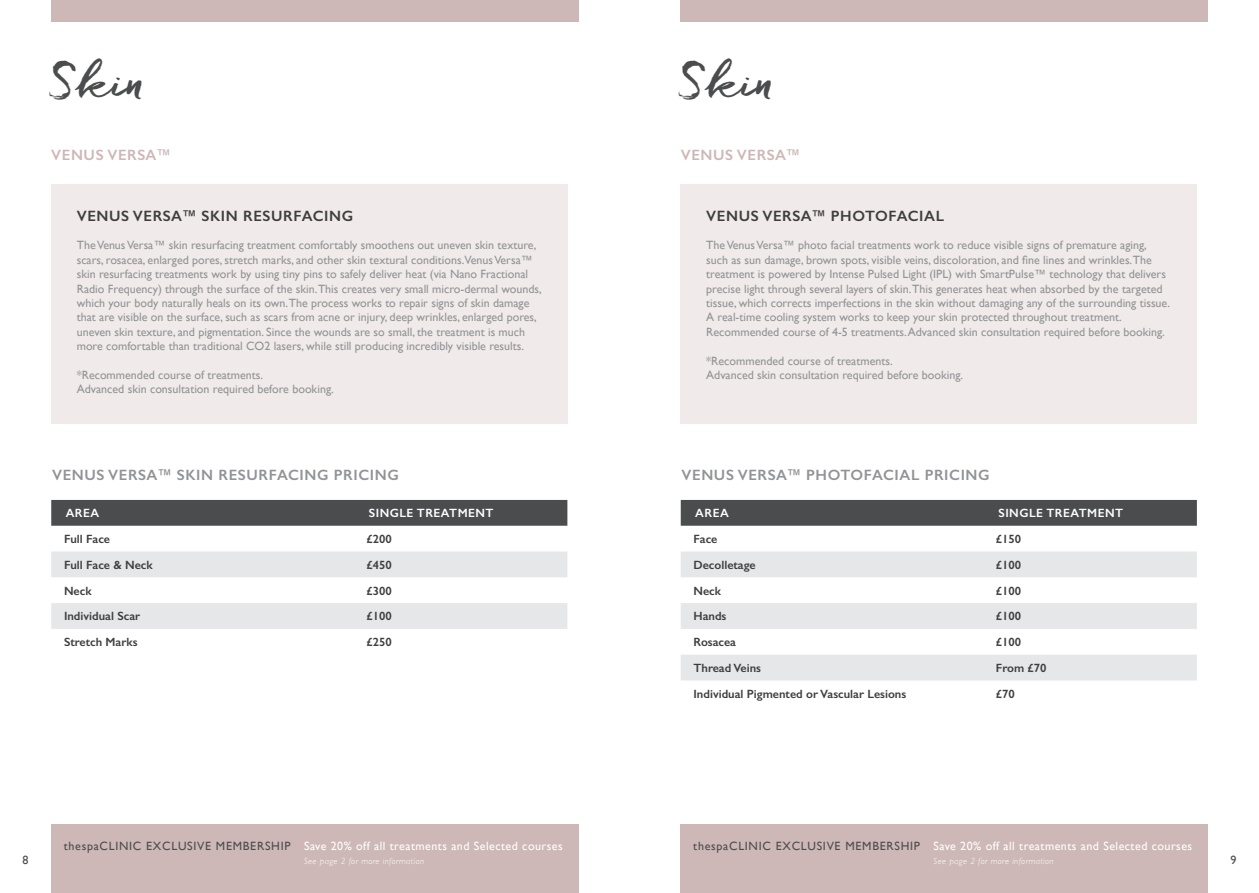
<style>
.page{position:relative;width:1259px;height:893px;background:#fff}
.page>*{position:absolute;margin:0;border:0;box-sizing:border-box;transform-origin:0 0}
.t1{font:48px "Freeland";color:#4b4c4d}
.t2{font:600 15px "Gill Sans";letter-spacing:.04em;color:#919396}
.t3{font:600 15px "Gill Sans";letter-spacing:.04em;color:#3e3e3f}
.t4{font:600 15px "Gill Sans";letter-spacing:.04em;color:#ceb7b7}
.t5{font:12px/14.4px "Gill Sans";color:#919396}
.t6{font:600 12px "Gill Sans";color:#3e3e3f}
.t7{font:12px "Gill Sans";letter-spacing:.04em;color:#fff}
.t8{font:12px "Gill Sans";letter-spacing:.06em;color:#4b4c4d}
.t9{font:600 12px "Gill Sans";letter-spacing:.04em;color:#fff}
.t10{font:italic 300 9px "Gill Sans";letter-spacing:.04em;color:#fff}
</style>
<div class="page">
<div style="left:51px;top:0;width:527px;height:21px;background:#ceb7b7"></div>
<div style="left:51px;top:825px;width:527px;height:68px;background:#ceb7b7"></div>
<div style="left:51px;top:184px;width:516px;height:239px;background:#f1eaea"></div>
<div style="left:51px;top:500px;width:516px;height:26px;background:#4b4c4d"></div>
<svg style="left:51px;top:551px;width:516px;height:78px"></svg>
<div style="left:680px;top:0;width:528px;height:21px;background:#ceb7b7"></div>
<div style="left:680px;top:825px;width:528px;height:68px;background:#ceb7b7"></div>
<div style="left:681px;top:184px;width:516px;height:239px;background:#f1eaea"></div>
<div style="left:681px;top:500px;width:516px;height:26px;background:#4b4c4d"></div>
<svg style="left:681px;top:551px;width:516px;height:129px;fill:#e6e7e9"></svg>
<p class="t1" style="left:51px;top:51px;width:96px">Skin</p>
<p class="t4" style="left:51px;top:146px;width:121px">VENUS VERSA™</p>
<p class="t3" style="left:77px;top:206px;width:278px">VENUS VERSA™ SKIN RESURFACING</p>
<p class="t5" style="left:77px;top:238px;width:466px">The Venus Versa™ skin resurfacing treatment comfortably smoothens out uneven skin texture, scars, rosacea, enlarged pores, stretch marks, and other skin textural conditions.Venus Versa™ skin resurfacing treatments work by using tiny pins to safely deliver heat (via Nano Fractional Radio Frequency) through the surface of the skin.This creates very small micro-dermal wounds, which your body naturally heals on its own.The process works to repair signs of skin damage that are visible on the surface, such as scars from acne or injury, deep wrinkles, enlarged pores, uneven skin texture, and pigmentation. Since the wounds are so small, the treatment is much more comfortable than traditional CO2 lasers, while still producing incredibly visible results.</p>
<p class="t5" style="left:77px;top:368px;width:188px">*Recommended course of treatments.</p>
<p class="t5" style="left:77px;top:382px;width:258px">Advanced skin consultation required before booking.</p>
<p class="t2" style="left:52px;top:466px;width:348px">VENUS VERSA™ SKIN RESURFACING PRICING</p>
<p class="t9" style="left:66px;top:506px;width:35px">AREA</p>
<p class="t9" style="left:369px;top:506px;width:126px">SINGLE TREATMENT</p>
<p class="t6" style="left:64px;top:532px;width:48px">Full Face</p>
<p class="t6" style="left:366px;top:532px;width:27px">£200</p>
<p class="t6" style="left:64px;top:557px;width:90px">Full Face &amp; Neck</p>
<p class="t6" style="left:366px;top:557px;width:27px">£450</p>
<p class="t6" style="left:64px;top:583px;width:29px">Neck</p>
<p class="t6" style="left:366px;top:583px;width:27px">£300</p>
<p class="t6" style="left:64px;top:609px;width:78px">Individual Scar</p>
<p class="t6" style="left:366px;top:609px;width:27px">£100</p>
<p class="t6" style="left:64px;top:635px;width:75px">Stretch Marks</p>
<p class="t6" style="left:366px;top:635px;width:27px">£250</p>
<p class="t1" style="left:680px;top:51px;width:96px">Skin</p>
<p class="t4" style="left:681px;top:146px;width:121px">VENUS VERSA™</p>
<p class="t3" style="left:706px;top:206px;width:239px">VENUS VERSA™ PHOTOFACIAL</p>
<p class="t5" style="left:706px;top:238px;width:465px">The Venus Versa™ photo facial treatments work to reduce visible signs of premature aging, such as sun damage, brown spots, visible veins, discoloration, and fine lines and wrinkles.The treatment is powered by Intense Pulsed Light (IPL) with SmartPulse™ technology that delivers precise light through several layers of skin.This generates heat when absorbed by the targeted tissue, which corrects imperfections in the skin without damaging any of the surrounding tissue.<br>A real-time cooling system works to keep your skin protected throughout treatment.</p>
<p class="t5" style="left:706px;top:324px;width:460px">Recommended course of 4-5 treatments. Advanced skin consultation required before booking.</p>
<p class="t5" style="left:706px;top:353px;width:188px">*Recommended course of treatments.</p>
<p class="t5" style="left:706px;top:368px;width:258px">Advanced skin consultation required before booking.</p>
<p class="t2" style="left:681px;top:466px;width:309px">VENUS VERSA™ PHOTOFACIAL PRICING</p>
<p class="t9" style="left:695px;top:506px;width:35px">AREA</p>
<p class="t9" style="left:998px;top:506px;width:126px">SINGLE TREATMENT</p>
<p class="t6" style="left:693px;top:532px;width:25px">Face</p>
<p class="t6" style="left:996px;top:532px;width:27px">£150</p>
<p class="t6" style="left:693px;top:557px;width:64px">Decolletage</p>
<p class="t6" style="left:996px;top:557px;width:27px">£100</p>
<p class="t6" style="left:693px;top:583px;width:29px">Neck</p>
<p class="t6" style="left:996px;top:583px;width:27px">£100</p>
<p class="t6" style="left:693px;top:609px;width:34px">Hands</p>
<p class="t6" style="left:996px;top:609px;width:27px">£100</p>
<p class="t6" style="left:693px;top:635px;width:44px">Rosacea</p>
<p class="t6" style="left:996px;top:635px;width:27px">£100</p>
<p class="t6" style="left:693px;top:661px;width:69px">Thread Veins</p>
<p class="t6" style="left:996px;top:661px;width:52px">From £70</p>
<p class="t6" style="left:693px;top:686px;width:214px">Individual Pigmented or Vascular Lesions</p>
<p class="t6" style="left:996px;top:686px;width:21px">£70</p>
<p class="t8" style="left:23px;top:853px;width:7px">8</p>
<p class="t8" style="left:64px;top:839px;width:228px">thespaCLINIC EXCLUSIVE MEMBERSHIP</p>
<p class="t7" style="left:304px;top:839px;width:260px">Save 20% off all treatments and Selected courses</p>
<p class="t8" style="left:693px;top:839px;width:228px">thespaCLINIC EXCLUSIVE MEMBERSHIP</p>
<p class="t10" style="left:304px;top:856px;width:122px">See page 2 for more information</p>
<p class="t7" style="left:933px;top:839px;width:260px">Save 20% off all treatments and Selected courses</p>
<p class="t10" style="left:933px;top:856px;width:122px">See page 2 for more information</p>
<p class="t8" style="left:1230px;top:853px;width:7px">9</p>
</div>
